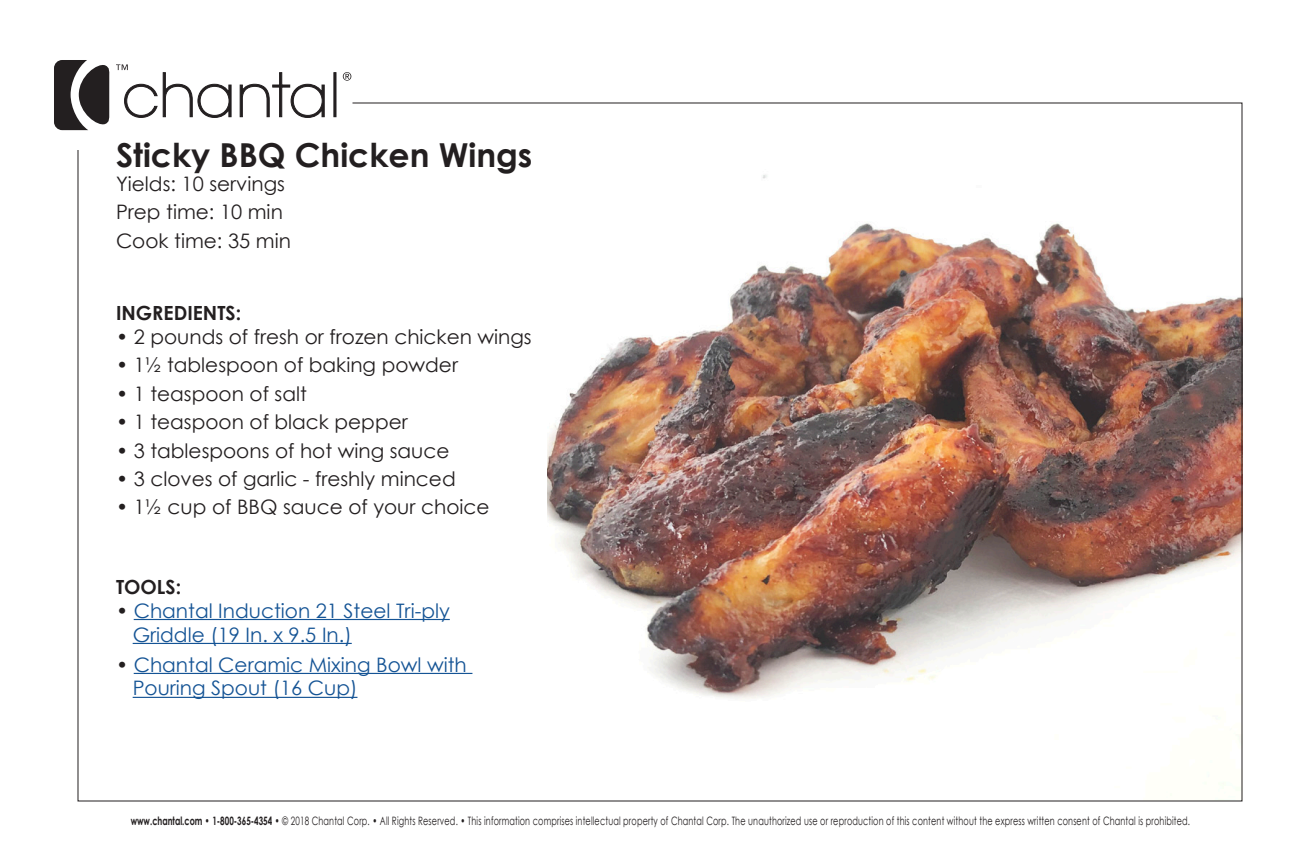
<style>
.page{position:relative;width:1296px;height:864px;background:#fff}
.page>*{position:absolute;margin:0;border:0;box-sizing:border-box;transform-origin:0 0}
.t1{font:700 33px "Century Gothic";color:#231f20}
.t2{font:19.8px "Century Gothic";color:#231f20}
.t3{font:19.8px/24px "Century Gothic";color:#155495}
.t4{font:700 19.5px "Century Gothic";color:#231f20}
.t5{font:11.4px "Century Gothic";letter-spacing:.02em;color:#231f20;scale:.7 1}
.s1{color:#231f20}
.s2{font-weight:700}
</style>
<div class="page">
<svg style="left:124px;top:84px;width:33px;height:19px"></svg>
<svg style="left:163px;top:72px;width:68px;height:31px"></svg>
<svg style="left:240px;top:72px;width:85px;height:31px"></svg>
<svg style="left:334px;top:72px;width:2px;height:31px"></svg>
<svg style="left:343px;top:72px;width:8px;height:9px"></svg>
<svg style="left:54px;top:60px;width:56px;height:70px"></svg>
<svg style="left:116px;top:64px;width:12px;height:6px"></svg>
<img style="left:78px;top:103px;width:1164px;height:698px">
<p class="t1" style="left:116px;top:130px;width:418px">Sticky BBQ Chicken Wings</p>
<p class="t2" style="left:116px;top:170px;width:170px">Yields: 10 servings</p>
<p class="t2" style="left:116px;top:198px;width:168px">Prep time: 10 min</p>
<p class="t2" style="left:116px;top:227px;width:176px">Cook time: 35 min</p>
<p class="t4" style="left:116px;top:298px;width:127px">INGREDIENTS:</p>
<p class="t2" style="left:116px;top:323px;width:417px">• 2 pounds of fresh or frozen chicken wings</p>
<p class="t2" style="left:116px;top:352px;width:344px">• 1½ tablespoon of baking powder</p>
<p class="t2" style="left:116px;top:380px;width:192px">• 1 teaspoon of salt</p>
<p class="t2" style="left:116px;top:408px;width:293px">• 1 teaspoon of black pepper</p>
<p class="t2" style="left:116px;top:437px;width:335px">• 3 tablespoons of hot wing sauce</p>
<p class="t2" style="left:116px;top:465px;width:341px">• 3 cloves of garlic - freshly minced</p>
<p class="t2" style="left:116px;top:493px;width:375px">• 1½ cup of BBQ sauce of your choice</p>
<p class="t4" style="left:116px;top:572px;width:67px">TOOLS:</p>
<p class="t3" style="left:133px;top:598px;width:319px;text-indent:-17px"><span class="s1">•</span> Chantal Induction 21 Steel Tri-ply<br>Griddle (19 In. x 9.5 In.)</p>
<p class="t3" style="left:133px;top:652px;width:336px;text-indent:-17px"><span class="s1">•</span> Chantal Ceramic Mixing Bowl with<br>Pouring Spout (16 Cup)</p>
<p class="t5" style="left:131px;top:813px;width:1515px"><span class="s2">www.chantal.com • 1-800-365-4354 •</span> © 2018 Chantal Corp. • All Rights Reserved. • This information comprises intellectual property of Chantal Corp. The unauthorized use or reproduction of this content without the express written consent of Chantal is prohibited.</p>
</div>
